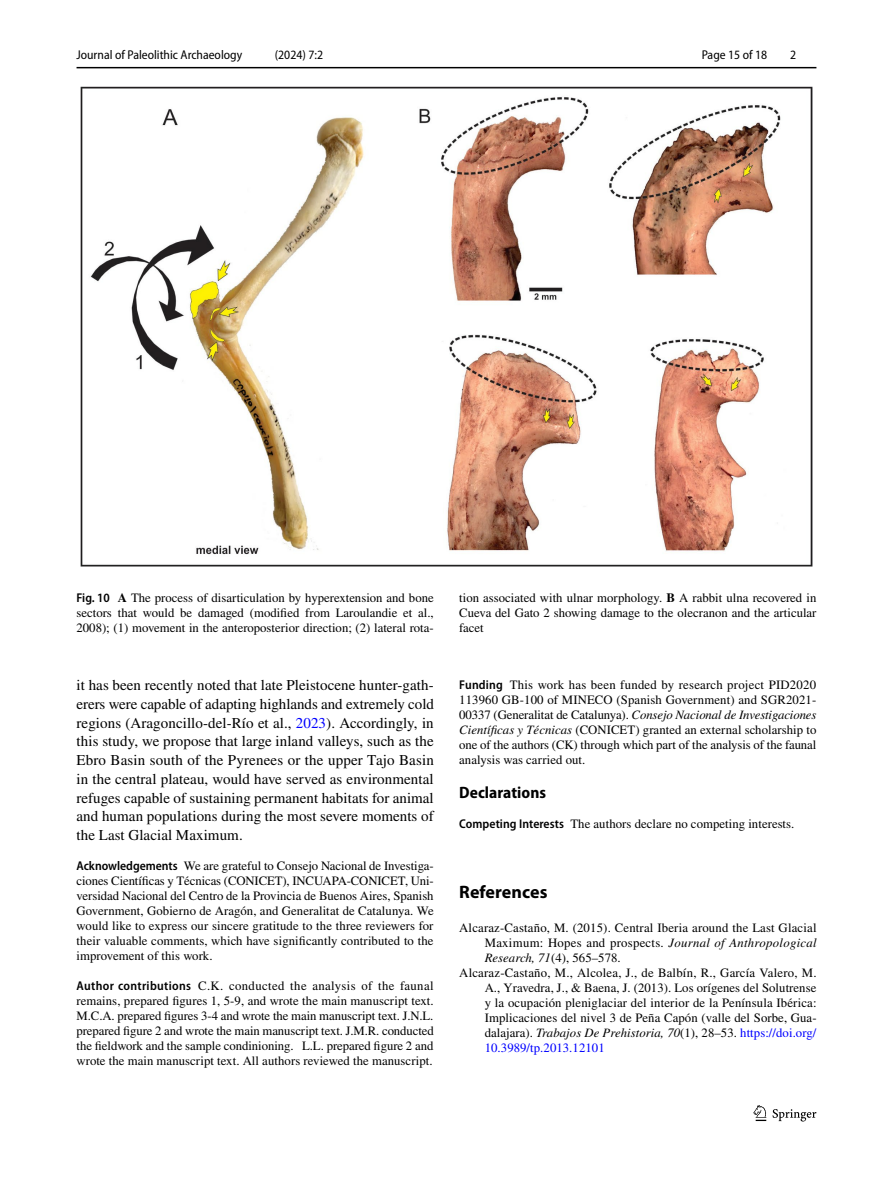
<style>
.page{position:relative;width:893px;height:1187px;background:#fff}
.page>*{position:absolute;margin:0;border:0;box-sizing:border-box;transform-origin:0 0}
.t1{font:700 18px "Myriad Pro";letter-spacing:.005em;color:#000}
.t2{font:700 semi-condensed 16.5px "Myriad Pro";letter-spacing:.005em;color:#000}
.t3{font:15px/18.8px "STIX";letter-spacing:.005em;color:#000;text-align:justify}
.t4{font:12.75px/15px "STIX";letter-spacing:.005em;color:#000;text-align:justify}
.t5{font:italic 12.75px "STIX";letter-spacing:.005em;color:#000}
.t6{font:semi-condensed 12.75px "Myriad Pro";color:#000}
.t7{font:12.75px "STIX";letter-spacing:.005em;color:#00f}
.s1{font-family:"Myriad Pro";font-weight:600;font-stretch:semi-condensed}
.s2{font-weight:700}
.s3{color:#00f}
.s4{font-style:italic}
.s5{font-style:normal}
.s6{font-style:normal;color:#00f}
</style>
<div class="page">
<hr style="left:77px;top:67px;width:739px;height:1px;background:#000">
<svg style="left:753px;top:1105px;width:13px;height:15px"></svg>
<svg style="left:773px;top:1109px;width:43px;height:12px"></svg>
<img style="left:80px;top:87px;width:732px;height:479px">
<p class="t6" style="left:77px;top:48px;width:167px">Journal of Paleolithic Archaeology</p>
<p class="t6" style="left:275px;top:48px;width:50px">(2024) 7:2</p>
<p class="t6" style="left:702px;top:48px;width:67px">Page 15 of 18</p>
<p class="t6" style="left:790px;top:48px;width:8px">2</p>
<p class="t4" style="left:77px;top:590px;width:359px"><span class="s1">Fig. 10</span> <span class="s2">A</span> The process of disarticulation by hyperextension and bone sectors that would be damaged (modified from Laroulandie et al., 2008); (1) movement in the anteroposterior direction; (2) lateral rota-</p>
<p class="t4" style="left:459px;top:590px;width:359px">tion associated with ulnar morphology. <span class="s2">B</span> A rabbit ulna recovered in Cueva del Gato 2 showing damage to the olecranon and the articular facet</p>
<p class="t3" style="left:77px;top:676px;width:359px">it has been recently noted that late Pleistocene hunter-gath&shy;erers were capable of adapting highlands and extremely cold regions (Aragoncillo-del-Río et al., <span class="s3">2023</span>). Accordingly, in this study, we propose that large inland valleys, such as the Ebro Basin south of the Pyrenees or the upper Tajo Basin in the central plateau, would have served as environmental refuges capable of sustaining permanent habitats for animal and human populations during the most severe moments of the Last Glacial Maximum.</p>
<p class="t4" style="left:77px;top:859px;width:359px"><span class="s1">Acknowledgements</span> We are grateful to Consejo Nacional de Investiga&shy;ciones Científicas y Técnicas (CONICET), INCUAPA-CONICET, Uni&shy;versidad Nacional del Centro de la Provincia de Buenos Aires, Spanish Government, Gobierno de Aragón, and Generalitat de Catalunya. We would like to express our sincere gratitude to the three reviewers for their valuable comments, which have significantly contributed to the improvement of this work.</p>
<p class="t4" style="left:77px;top:979px;width:359px"><span class="s1">Author contributions</span> C.K. conducted the analysis of the faunal remains, prepared figures 1, 5-9, and wrote the main manuscript text.<br>M.C.A. prepared figures 3-4 and wrote the main manuscript text. J.N.L. prepared figure 2 and wrote the main manuscript text. J.M.R. conducted the fieldwork and the sample condinioning. L.L. prepared figure 2 and wrote the main manuscript text. All authors reviewed the manuscript.</p>
<p class="t4" style="left:459px;top:677px;width:359px"><span class="s1">Funding</span> This work has been funded by research project PID2020<br>113960 GB-100 of MINECO (Spanish Government) and SGR2021- 00337 (Generalitat de Catalunya). <span class="s4">Consejo Nacional de Investigaciones Científicas y Técnicas</span> (CONICET) granted an external scholarship to one of the authors (CK) through which part of the analysis of the faunal analysis was carried out.</p>
<p class="t2" style="left:459px;top:782px;width:88px">Declarations</p>
<p class="t4" style="left:459px;top:816px;width:337px"><span class="s1">Competing Interests</span> The authors declare no competing interests.</p>
<h1 class="t1" style="left:459px;top:880px;width:90px">References</h1>
<p class="t4" style="left:459px;top:921px;width:359px">Alcaraz-Castaño, M. (2015). Central Iberia around the Last Glacial</p>
<p class="t4" style="left:485px;top:936px;width:333px">Maximum: Hopes and prospects. <span class="s4">Journal of Anthropological</span></p>
<p class="t4" style="left:485px;top:951px;width:137px"><span class="s4">Research, 71</span>(4), 565–578.</p>
<p class="t4" style="left:459px;top:965px;width:359px">Alcaraz-Castaño, M., Alcolea, J., de Balbín, R., García Valero, M.</p>
<p class="t4" style="left:485px;top:980px;width:333px">A., Yravedra, J., &amp; Baena, J. (2013). Los orígenes del Solutrense</p>
<p class="t4" style="left:485px;top:995px;width:333px">y la ocupación pleniglaciar del interior de la Península Ibérica:</p>
<p class="t4" style="left:485px;top:1010px;width:333px">Implicaciones del nivel 3 de Peña Capón (valle del Sorbe, Gua-</p>
<p class="t5" style="left:485px;top:1023px;width:333px"><span class="s5">dalajara).</span> Trabajos De Prehistoria, 70<span class="s5">(1), 28–53.</span> <span class="s6">https://doi.org/</span></p>
<p class="t7" style="left:485px;top:1038px;width:121px">10.3989/tp.2013.12101</p>
</div>
